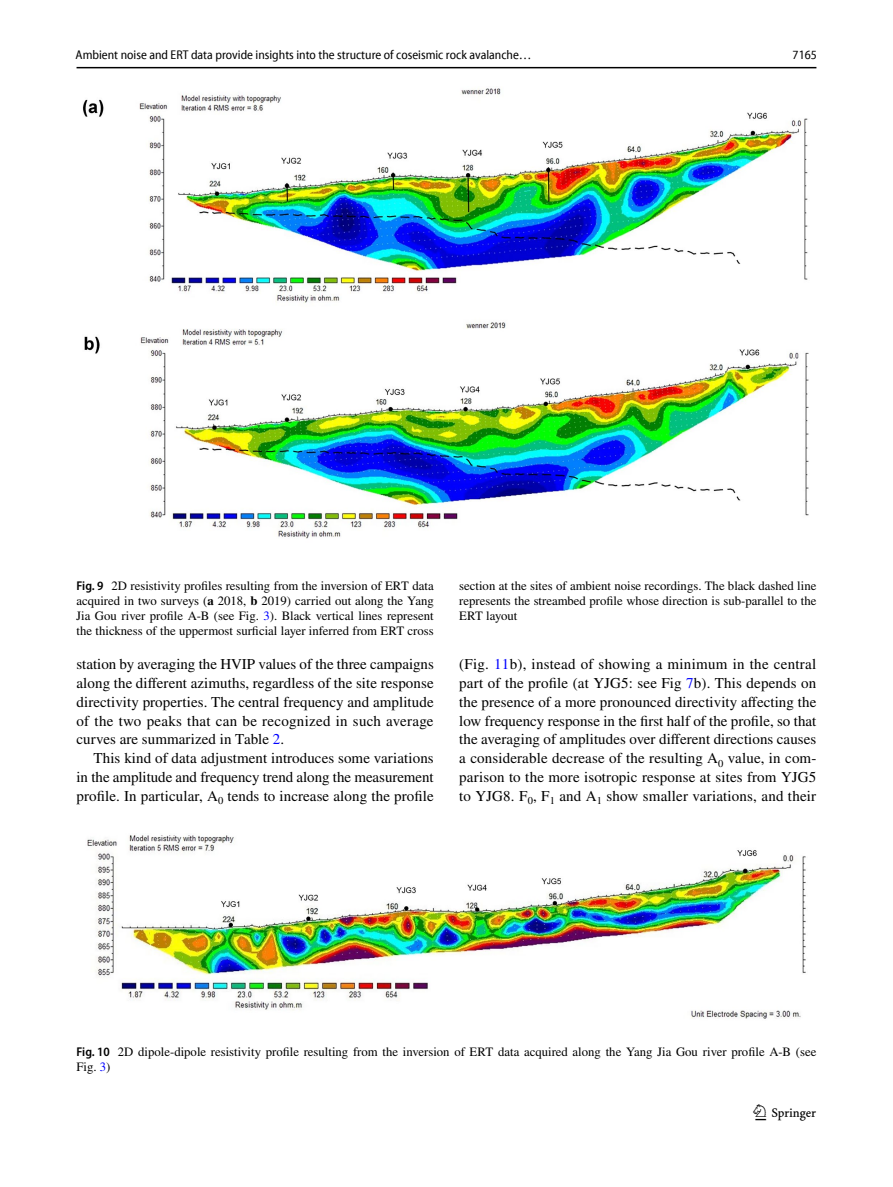
<style>
.page{position:relative;width:893px;height:1187px;background:#fff}
.page>*{position:absolute;margin:0;border:0;box-sizing:border-box;transform-origin:0 0}
.t1{font:22.5px "Springnew Regular 3";color:#000}
.t2{font:15px/18.8px "STIX";letter-spacing:.005em;color:#000;text-align:justify}
.t3{font:12.75px/15px "STIX";color:#000;text-align:justify}
.t4{font:semi-condensed 12.75px "Myriad Pro Unic";color:#000}
.s1{font-family:"Myriad Pro";font-weight:600;font-stretch:semi-condensed}
.s2{font-weight:700}
.s3{color:#00f}
</style>
<div class="page">
<hr style="left:77px;top:67px;width:739px;height:1px;background:#000">
<img style="left:83px;top:88px;width:726px;height:451px">
<img style="left:87px;top:835px;width:719px;height:184px">
<p class="t4" style="left:76px;top:50px;width:458px">Ambient noise and ERT data provide insights into the structure of coseismic rock avalanche…</p>
<p class="t4" style="left:793px;top:50px;width:26px">7165</p>
<p class="t3" style="left:77px;top:578px;width:359px"><span class="s1">Fig. 9</span> 2D resistivity profiles resulting from the inversion of ERT data acquired in two surveys (<span class="s2">a</span> 2018, <span class="s2">b</span> 2019) carried out along the Yang Jia Gou river profile A-B (see Fig. <span class="s3">3</span>). Black vertical lines represent the thickness of the uppermost surficial layer inferred from ERT cross</p>
<p class="t3" style="left:459px;top:578px;width:359px">section at the sites of ambient noise recordings. The black dashed line represents the streambed profile whose direction is sub-parallel to the ERT layout</p>
<p class="t2" style="left:77px;top:655px;width:359px">station by averaging the HVIP values of the three campaigns along the different azimuths, regardless of the site response directivity properties. The central frequency and amplitude of the two peaks that can be recognized in such average curves are summarized in Table <span class="s3">2</span>.</p>
<p class="t2" style="left:77px;top:749px;width:359px;text-indent:17px">This kind of data adjustment introduces some variations in the amplitude and frequency trend along the measurement profile. In particular, A<sub>0</sub> tends to increase along the profile</p>
<p class="t2" style="left:459px;top:655px;width:359px">(Fig. <span class="s3">11</span>b), instead of showing a minimum in the central part of the profile (at YJG5: see Fig <span class="s3">7</span>b). This depends on the presence of a more pronounced directivity affecting the low frequency response in the first half of the profile, so that the averaging of amplitudes over different directions causes a considerable decrease of the resulting A<sub>0</sub> value, in com&shy;parison to the more isotropic response at sites from YJG5 to YJG8. F<sub>0</sub>, F<sub>1</sub> and A<sub>1</sub> show smaller variations, and their</p>
<p class="t3" style="left:77px;top:1044px;width:741px"><span class="s1">Fig. 10</span> 2D dipole-dipole resistivity profile resulting from the inversion of ERT data acquired along the Yang Jia Gou river profile A-B (see<br>Fig. <span class="s3">3</span>)</p>
<h1 class="t1" style="left:755px;top:1104px;width:62px">1 3</h1>
</div>
